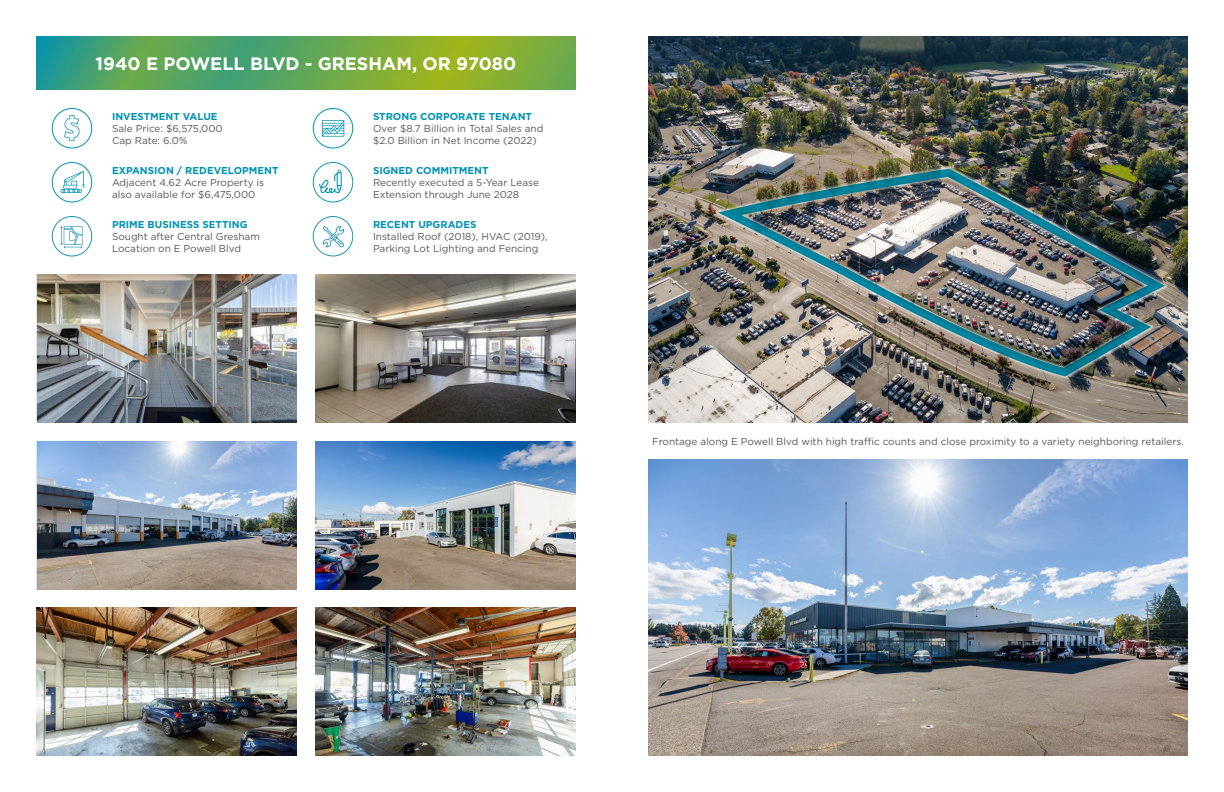
<style>
.page{position:relative;width:1224px;height:792px;background:#fff}
.page>*{position:absolute;margin:0;border:0;box-sizing:border-box;transform-origin:0 0}
.t1{font:700 18px "Gotham";color:#fff}
.t2{font:10px/12px "Gotham";color:#54575a}
.t3{font:700 10px "Gotham";color:#0092b3}
</style>
<div class="page">
<img style="left:648px;top:36px;width:540px;height:387px">
<img style="left:712px;top:163px;width:459px;height:219px">
<img style="left:648px;top:459px;width:540px;height:297px">
<svg style="left:36px;top:36px;width:540px;height:54px;background:#66a852"></svg>
<svg style="left:52px;top:108px;width:40px;height:40px"></svg>
<svg style="left:313px;top:108px;width:40px;height:40px"></svg>
<svg style="left:52px;top:162px;width:40px;height:41px"></svg>
<svg style="left:313px;top:162px;width:40px;height:41px"></svg>
<svg style="left:52px;top:216px;width:40px;height:40px"></svg>
<svg style="left:313px;top:216px;width:40px;height:40px"></svg>
<img style="left:37px;top:274px;width:260px;height:149px">
<img style="left:315px;top:274px;width:261px;height:149px">
<img style="left:37px;top:441px;width:260px;height:149px">
<img style="left:315px;top:441px;width:261px;height:149px">
<img style="left:36px;top:608px;width:261px;height:148px">
<img style="left:315px;top:608px;width:261px;height:148px">
<p class="t1" style="left:96px;top:52px;width:422px">1940 E POWELL BLVD - GRESHAM, OR 97080</p>
<p class="t3" style="left:112px;top:110px;width:107px">INVESTMENT VALUE</p>
<p class="t2" style="left:112px;top:122px;width:112px">Sale Price: $6,575,000</p>
<p class="t2" style="left:112px;top:134px;width:77px">Cap Rate: 6.0%</p>
<p class="t3" style="left:373px;top:110px;width:161px">STRONG CORPORATE TENANT</p>
<p class="t2" style="left:373px;top:122px;width:172px">Over $8.7 Billion in Total Sales and</p>
<p class="t2" style="left:373px;top:134px;width:165px">$2.0 Billion in Net Income (2022)</p>
<p class="t3" style="left:112px;top:164px;width:168px">EXPANSION / REDEVELOPMENT</p>
<p class="t2" style="left:112px;top:176px;width:154px">Adjacent 4.62 Acre Property is</p>
<p class="t2" style="left:112px;top:188px;width:145px">also available for $6,475,000</p>
<p class="t3" style="left:373px;top:164px;width:117px">SIGNED COMMITMENT</p>
<p class="t2" style="left:373px;top:176px;width:168px">Recently executed a 5-Year Lease<br>Extension through June 2028</p>
<p class="t3" style="left:112px;top:218px;width:137px">PRIME BUSINESS SETTING</p>
<p class="t2" style="left:112px;top:230px;width:149px">Sought after Central Gresham<br>Location on E Powell Blvd</p>
<p class="t3" style="left:373px;top:218px;width:105px">RECENT UPGRADES</p>
<p class="t2" style="left:373px;top:230px;width:176px">Installed Roof (2018), HVAC (2019),<br>Parking Lot Lighting and Fencing</p>
<p class="t2" style="left:652px;top:435px;width:533px">Frontage along E Powell Blvd with high traffic counts and close proximity to a variety neighboring retailers.</p>
</div>
